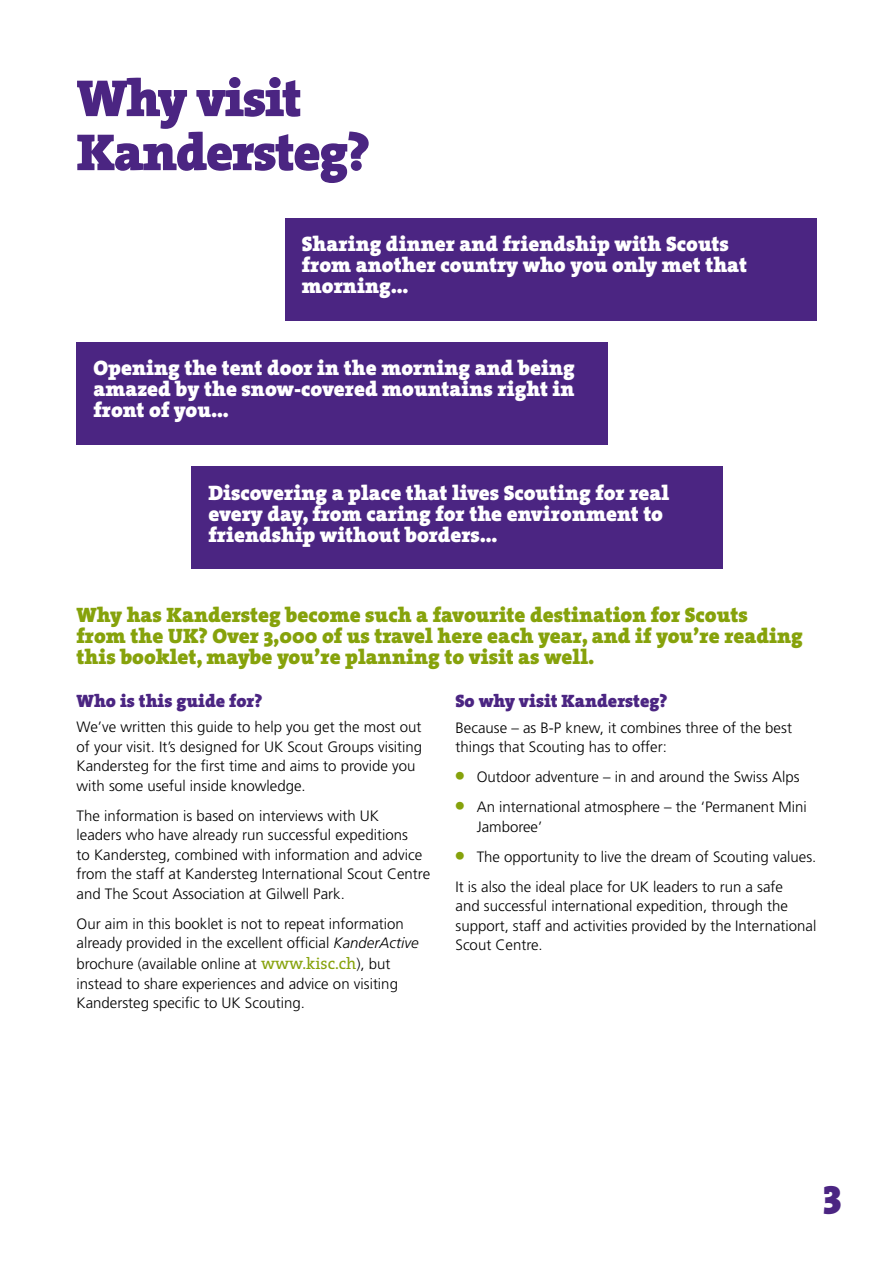
<style>
.page{position:relative;width:893px;height:1263px;background:#fff}
.page>*{position:absolute;margin:0;border:0;box-sizing:border-box;transform-origin:0 0}
.t1{font:900 52.5px/54px "The Serif";letter-spacing:-.03em;color:#4b2582}
.t2{font:900 40.5px "The Serif";color:#4b2582}
.t3{font:900 21px/21px "The Serif";color:#fff}
.t4{font:900 21px/21px "The Serif";color:#86a20b}
.t5{font:900 18px "The Serif";color:#4b2582}
.t6{font:300 15px/19.5px "Frutiger";color:#000}
.s1{font-style:italic}
.s2{font-family:"The Serif";font-weight:400;font-size:16.5px;color:#86a20b}
.s3{font-family:"The Serif";font-weight:900;font-size:21px;color:#86a20b}
</style>
<div class="page">
<div style="left:77px;top:342px;width:531px;height:103px;background:#4b2582"></div>
<div style="left:285px;top:218px;width:531px;height:102px;background:#4b2582"></div>
<div style="left:191px;top:467px;width:532px;height:102px;background:#4b2582"></div>
<h1 class="t1" style="left:77px;top:72px;width:295px">Why visit<br>Kandersteg?</h1>
<h3 class="t3" style="left:302px;top:234px;width:447px">Sharing dinner and friendship with Scouts from another country who you only met that morning…</h3>
<h3 class="t3" style="left:94px;top:358px;width:483px;text-align:justify">Opening the tent door in the morning and being amazed by the snow-covered mountains right in front of you…</h3>
<h3 class="t3" style="left:208px;top:482px;width:463px">Discovering a place that lives Scouting for real every day, from caring for the environment to friendship without borders…</h3>
<h3 class="t4" style="left:77px;top:605px;width:728px">Why has Kandersteg become such a favourite destination for Scouts<br>from the UK? Over 3,000 of us travel here each year, and if you’re reading this booklet, maybe you’re planning to visit as well.</h3>
<p class="t5" style="left:77px;top:689px;width:187px">Who is this guide for?</p>
<p class="t6" style="left:77px;top:717px;width:347px">We’ve written this guide to help you get the most out of your visit. It’s designed for UK Scout Groups visiting Kandersteg for the first time and aims to provide you with some useful inside knowledge.</p>
<p class="t6" style="left:77px;top:806px;width:355px">The information is based on interviews with UK<br>leaders who have already run successful expeditions<br>to Kandersteg, combined with information and advice from the staff at Kandersteg International Scout Centre and The Scout Association at Gilwell Park.</p>
<p class="t6" style="left:77px;top:914px;width:343px">Our aim in this booklet is not to repeat information already provided in the excellent official <span class="s1">KanderActive</span></p>
<p class="t6" style="left:77px;top:954px;width:323px">brochure (available online at <span class="s2">www.kisc.ch</span>), but instead to share experiences and advice on visiting<br>Kandersteg specific to UK Scouting.</p>
<p class="t5" style="left:455px;top:690px;width:213px">So why visit Kandersteg?</p>
<p class="t6" style="left:455px;top:718px;width:338px">Because – as B-P knew, it combines three of the best things that Scouting has to offer:</p>
<p class="t6" style="left:455px;top:767px;width:346px"><span class="s3">•</span> Outdoor adventure – in and around the Swiss Alps</p>
<p class="t6" style="left:477px;top:797px;width:332px;text-indent:-21px"><span class="s3">•</span> An international atmosphere – the ‘Permanent Mini<br>Jamboree’</p>
<p class="t6" style="left:455px;top:842px;width:362px;line-height:30px"><span class="s3">•</span> The opportunity to live the dream of Scouting values.<br>It is also the ideal place for UK leaders to run a safe</p>
<p class="t6" style="left:455px;top:896px;width:362px">and successful international expedition, through the support, staff and activities provided by the International<br>Scout Centre.</p>
<h2 class="t2" style="left:823px;top:1168px;width:20px">3</h2>
</div>
